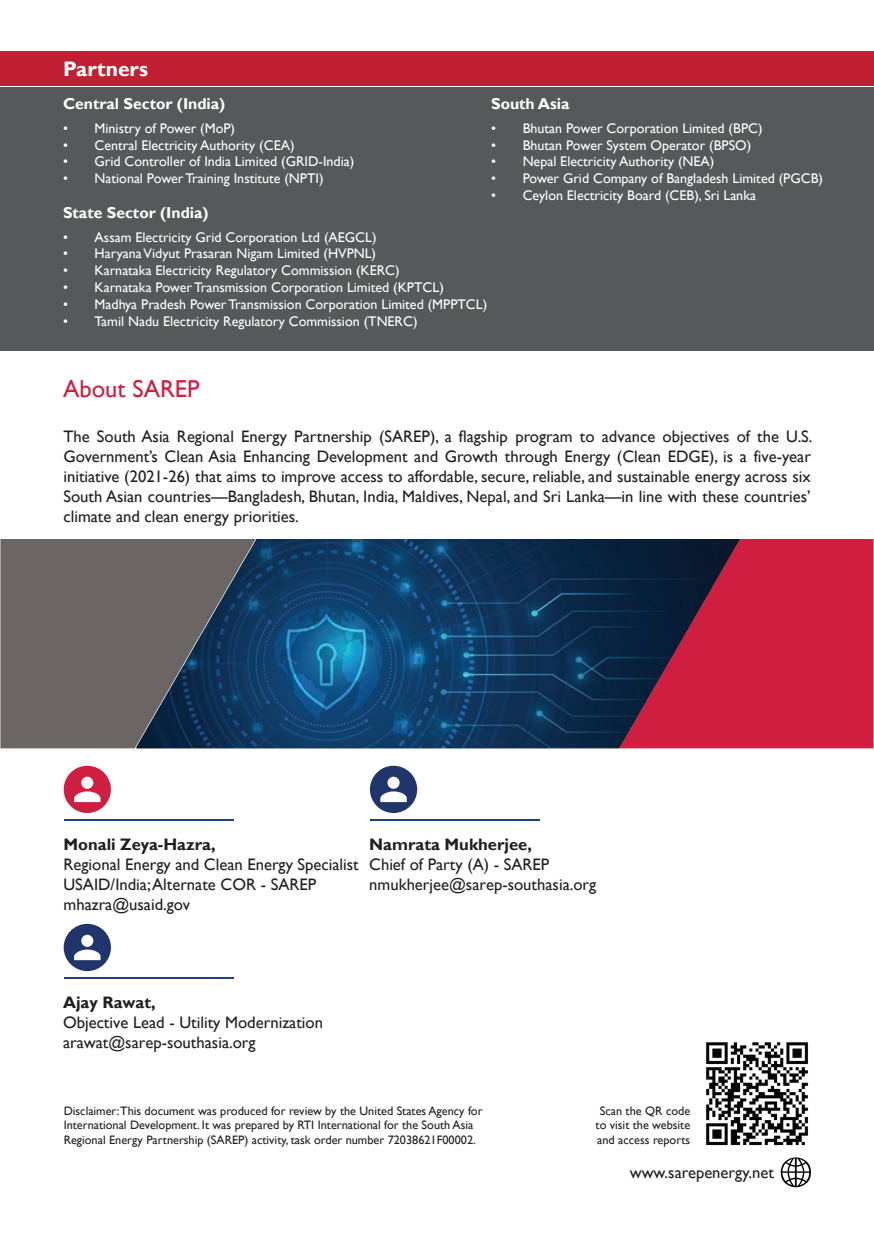
<style>
.page{position:relative;width:874px;height:1241px;background:#fff}
.page>*{position:absolute;margin:0;border:0;box-sizing:border-box;transform-origin:0 0}
.t1{font:24.5px "Gill Sans";color:#ce1f40}
.t2{font:700 21px "Gill Sans";color:#fff}
.t3{font:16.62px/19.9px "Gill Sans";color:#231f20}
.t4{font:700 16.62px "Gill Sans";color:#231f20}
.t5{font:700 16.62px "Gill Sans";color:#231f20}
.t6{font:700 15.75px "Gill Sans";color:#fff}
.t7{font:14px "Gill Sans";color:#fff}
.t8{font:12.25px/14.7px "Gill Sans";color:#231f20}
</style>
<div class="page">
<div style="left:0;top:51px;width:873px;height:35px;background:#c12033"></div>
<div style="left:0;top:87px;width:873px;height:264px;background:#57585a"></div>
<div style="left:739px;top:539px;width:134px;height:209px;background:#cf1e40"></div>
<div style="left:0;top:539px;width:135px;height:209px;background:#6b6563"></div>
<img style="left:136px;top:539px;width:603px;height:209px">
<img style="left:706px;top:1042px;width:103px;height:104px">
<svg style="left:780px;top:1157px;width:30px;height:29px"></svg>
<div style="left:64px;top:765px;width:47px;height:47px;background:#cf1e40;border-radius:50%"></div>
<hr style="left:64px;top:819px;width:169px;height:1px;background:#1a4384">
<svg style="left:74px;top:776px;width:26px;height:26px"></svg>
<div style="left:64px;top:923px;width:47px;height:47px;background:#20356b;border-radius:50%"></div>
<hr style="left:64px;top:977px;width:169px;height:1px;background:#1a4384">
<svg style="left:74px;top:934px;width:26px;height:26px"></svg>
<div style="left:370px;top:765px;width:47px;height:47px;background:#20356b;border-radius:50%"></div>
<hr style="left:370px;top:819px;width:169px;height:1px;background:#1a4384">
<svg style="left:380px;top:776px;width:26px;height:26px"></svg>
<p class="t2" style="left:63px;top:56px;width:86px">Partners</p>
<p class="t6" style="left:491px;top:95px;width:80px">South Asia</p>
<p class="t7" style="left:491px;top:120px;width:273px">• Bhutan Power Corporation Limited (BPC)</p>
<p class="t7" style="left:491px;top:137px;width:261px">• Bhutan Power System Operator (BPSO)</p>
<p class="t7" style="left:491px;top:153px;width:225px">• Nepal Electricity Authority (NEA)</p>
<p class="t7" style="left:491px;top:170px;width:333px">• Power Grid Company of Bangladesh Limited (PGCB)</p>
<p class="t7" style="left:491px;top:187px;width:266px">• Ceylon Electricity Board (CEB), Sri Lanka</p>
<p class="t6" style="left:63px;top:95px;width:164px">Central Sector (India)</p>
<p class="t7" style="left:63px;top:120px;width:173px">• Ministry of Power (MoP)</p>
<p class="t7" style="left:63px;top:137px;width:233px">• Central Electricity Authority (CEA)</p>
<p class="t7" style="left:63px;top:153px;width:292px">• Grid Controller of India Limited (GRID-India)</p>
<p class="t7" style="left:63px;top:170px;width:262px">• National Power Training Institute (NPTI)</p>
<p class="t6" style="left:63px;top:203px;width:147px">State Sector (India)</p>
<p class="t7" style="left:63px;top:229px;width:315px">• Assam Electricity Grid Corporation Ltd (AEGCL)</p>
<p class="t7" style="left:63px;top:245px;width:314px">• Haryana Vidyut Prasaran Nigam Limited (HVPNL)</p>
<p class="t7" style="left:63px;top:262px;width:338px">• Karnataka Electricity Regulatory Commission (KERC)</p>
<p class="t7" style="left:63px;top:279px;width:382px">• Karnataka Power Transmission Corporation Limited (KPTCL)</p>
<p class="t7" style="left:63px;top:296px;width:425px">• Madhya Pradesh Power Transmission Corporation Limited (MPPTCL)</p>
<p class="t7" style="left:63px;top:313px;width:356px">• Tamil Nadu Electricity Regulatory Commission (TNERC)</p>
<h1 class="t1" style="left:63px;top:374px;width:138px">About SAREP</h1>
<p class="t3" style="left:63px;top:427px;width:750px;text-align:justify">The South Asia Regional Energy Partnership (SAREP), a flagship program to advance objectives of the U.S.<br>Government’s Clean Asia Enhancing Development and Growth through Energy (Clean EDGE), is a five-year initiative (2021-26) that aims to improve access to affordable, secure, reliable, and sustainable energy across six South Asian countries—Bangladesh, Bhutan, India, Maldives, Nepal, and Sri Lanka—in line with these countries’ climate and clean energy priorities.</p>
<p class="t5" style="left:63px;top:833px;width:153px">Monali Zeya-Hazra,</p>
<p class="t3" style="left:63px;top:854px;width:296px">Regional Energy and Clean Energy Specialist<br>USAID/India; Alternate COR - SAREP mhazra@usaid.gov</p>
<p class="t4" style="left:369px;top:834px;width:164px">Namrata Mukherjee,</p>
<p class="t3" style="left:369px;top:854px;width:228px">Chief of Party (A) - SAREP nmukherjee@sarep-southasia.org</p>
<p class="t4" style="left:63px;top:992px;width:94px">Ajay Rawat,</p>
<p class="t3" style="left:63px;top:1012px;width:261px">Objective Lead - Utility Modernization arawat@sarep-southasia.org</p>
<p class="t8" style="left:64px;top:1103px;width:420px">Disclaimer:This document was produced for review by the United States Agency for<br>International Development. It was prepared by RTI International for the South Asia<br>Regional Energy Partnership (SAREP) activity, task order number 72038621F00002.</p>
<p class="t8" style="left:595px;top:1103px;width:96px;text-align:center">Scan the QR code to visit the website and access reports</p>
<p class="t3" style="left:629px;top:1162px;width:146px">www.sarepenergy.net</p>
</div>
